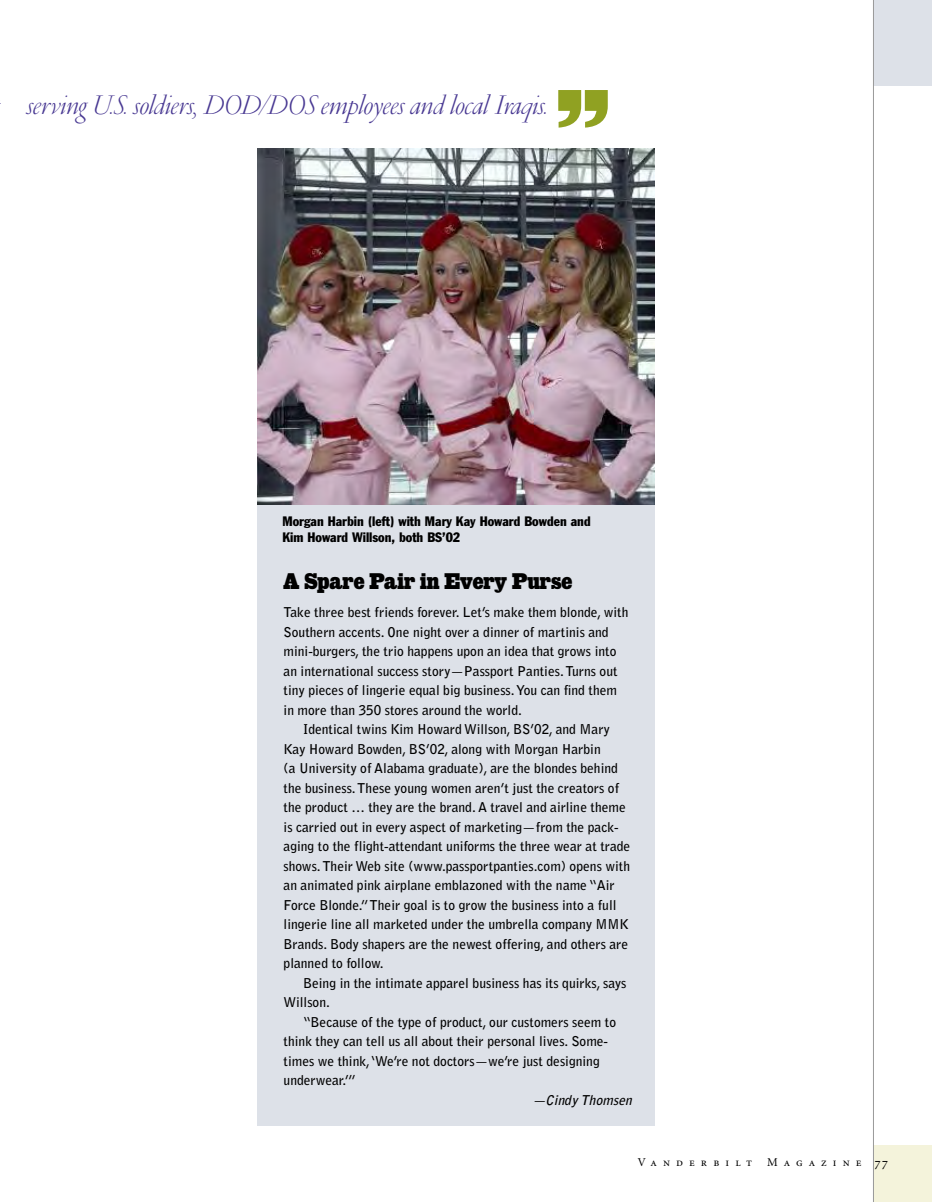
<style>
.page{position:relative;width:932px;height:1202px;background:#fff}
.page>*{position:absolute;margin:0;border:0;box-sizing:border-box;transform-origin:0 0}
.t1{font:108px "Giza Five Three";color:#90a122}
.t2{font:italic 300 27px "Garamond";letter-spacing:.01em;color:#483892}
.t3{font:22.5px "Giza Five Three";color:#000}
.t4{font:700 13.5px/19.5px "Bell Gothic";color:#000}
.t5{font:condensed 13.5px/16.5px "Franklin Gothic";color:#000}
.t6{font:italic 700 13.5px "Bell Gothic";color:#000}
.t7{font:12px "Minion Regular SC";letter-spacing:.505em;color:#000}
.s1{font-size:13.5px}
</style>
<div class="page">
<div style="left:873px;top:0;width:59px;height:86px;background:#dde1e8"></div>
<div style="left:873px;top:1144px;width:59px;height:58px;background:#f4f3db"></div>
<hr style="left:873px;top:0;width:1px;height:1202px;background:#999">
<div style="left:258px;top:149px;width:396px;height:976px;background:#dde1e8"></div>
<img style="left:258px;top:148px;width:396px;height:356px">
<h2 class="t2" style="left:28px;top:89px;width:522px">serving U.S. soldiers, DOD/DOS employees and local Iraqis.</h2>
<h1 class="t1" style="left:611px;top:151px;width:58px;rotate:-180deg">“</h1>
<p class="t5" style="left:282px;top:514px;width:310px">Morgan Harbin (left) with Mary Kay Howard Bowden and<br>Kim Howard Willson, both BS’02</p>
<h3 class="t3" style="left:283px;top:568px;width:290px">A Spare Pair in Every Purse</h3>
<p class="t4" style="left:283px;top:603px;width:346px">Take three best friends forever. Let’s make them blonde, with Southern accents. One night over a dinner of martinis and mini-burgers, the trio happens upon an idea that grows into an international success story—Passport Panties. Turns out tiny pieces of lingerie equal big business. You can find them in more than 350 stores around the world.</p>
<p class="t4" style="left:283px;top:720px;width:348px;text-indent:19px">Identical twins Kim Howard Willson, BS’02, and Mary Kay Howard Bowden, BS’02, along with Morgan Harbin<br>(a University of Alabama graduate), are the blondes behind the business. These young women aren’t just the creators of the product … they are the brand. A travel and airline theme is carried out in every aspect of marketing—from the pack&shy;aging to the flight-attendant uniforms the three wear at trade shows. Their Web site (www.passportpanties.com) opens with an animated pink airplane emblazoned with the name “Air Force Blonde.” Their goal is to grow the business into a full lingerie line all marketed under the umbrella company MMK Brands. Body shapers are the newest offering, and others are planned to follow.</p>
<p class="t4" style="left:283px;top:974px;width:344px;text-indent:19px">Being in the intimate apparel business has its quirks, says<br>Willson.</p>
<p class="t4" style="left:283px;top:1013px;width:334px;text-indent:19px">“Because of the type of product, our customers seem to think they can tell us all about their personal lives. Some&shy;times we think, ‘We’re not doctors—we’re just designing underwear.’”</p>
<p class="t6" style="left:533px;top:1094px;width:101px">—Cindy Thomsen</p>
<p class="t7" style="left:637px;top:1156px;width:116px">Vanderbilt</p>
<p class="t7" style="left:767px;top:1156px;width:122px">Magazine <span class="s1">77</span></p>
</div>
